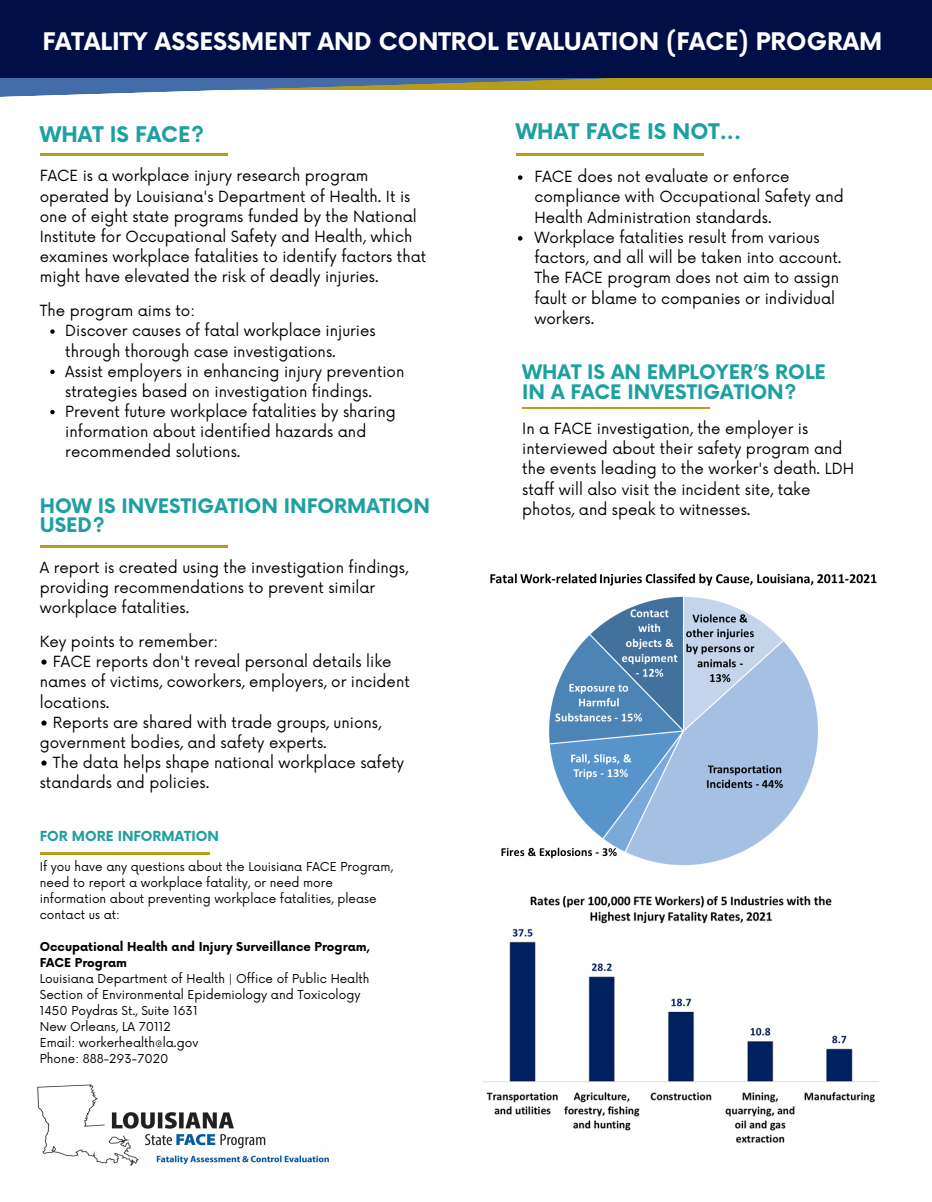
<style>
.page{position:relative;width:932px;height:1202px;background:#fff}
.page>*{position:absolute;margin:0;border:0;box-sizing:border-box;transform-origin:0 0}
.t1{font:700 23.7px "Now";color:#fff}
.t2{font:700 21px "Now";color:#1ea0a2}
.t3{font:700 19.5px/19.2px "Now";color:#1ea0a2}
.t4{font:15px/20.1px "Now";color:#000}
.t5{font:700 13.5px "Now";color:#1ea0a2}
.t6{font:12px/16px "Now";color:#000}
.t7{font:700 12px/16px "Now";color:#000}
</style>
<div class="page">
<hr style="left:40px;top:154px;width:187px;height:1px;background:#b89d18">
<hr style="left:515px;top:154px;width:188px;height:1px;background:#b89d18">
<svg style="left:0;top:77px;width:932px;height:20px"></svg>
<div style="left:0;top:0;width:932px;height:77px;background:#001047"></div>
<hr style="left:522px;top:407px;width:188px;height:2px;background:#b89d18">
<hr style="left:40px;top:545px;width:187px;height:2px;background:#b89d18">
<img style="left:490px;top:573px;width:387px;height:293px">
<img style="left:483px;top:895px;width:396px;height:248px">
<hr style="left:40px;top:853px;width:169px;height:1px;background:#b89d18">
<img style="left:37px;top:1084px;width:293px;height:82px">
<svg style="left:50px;top:329px;width:5px;height:5px"></svg>
<svg style="left:50px;top:370px;width:5px;height:4px"></svg>
<svg style="left:50px;top:410px;width:5px;height:4px"></svg>
<svg style="left:518px;top:175px;width:4px;height:5px"></svg>
<svg style="left:518px;top:236px;width:4px;height:5px"></svg>
<p class="t1" style="left:42px;top:29px;width:841px">FATALITY ASSESSMENT AND CONTROL EVALUATION (FACE) PROGRAM</p>
<p class="t2" style="left:515px;top:120px;width:227px">WHAT FACE IS NOT...</p>
<p class="t4" style="left:534px;top:167px;width:311px">FACE does not evaluate or enforce compliance with Occupational Safety and<br>Health Administration standards.</p>
<p class="t4" style="left:534px;top:228px;width:308px">Workplace fatalities result from various factors, and all will be taken into account.<br>The FACE program does not aim to assign fault or blame to companies or individual workers.</p>
<p class="t2" style="left:40px;top:123px;width:166px">WHAT IS FACE?</p>
<p class="t4" style="left:40px;top:167px;width:388px">FACE is a workplace injury research program operated by Louisiana's Department of Health. It is one of eight state programs funded by the National Institute for Occupational Safety and Health, which examines workplace fatalities to identify factors that might have elevated the risk of deadly injuries.</p>
<p class="t4" style="left:40px;top:301px;width:157px">The program aims to:</p>
<p class="t4" style="left:65px;top:322px;width:312px">Discover causes of fatal workplace injuries through thorough case investigations.</p>
<p class="t4" style="left:65px;top:362px;width:341px">Assist employers in enhancing injury prevention strategies based on investigation findings.</p>
<p class="t4" style="left:65px;top:402px;width:332px">Prevent future workplace fatalities by sharing information about identified hazards and recommended solutions.</p>
<p class="t3" style="left:522px;top:364px;width:305px">WHAT IS AN EMPLOYER’S ROLE<br>IN A FACE INVESTIGATION?</p>
<p class="t4" style="left:522px;top:419px;width:333px">In a FACE investigation, the employer is interviewed about their safety program and the events leading to the worker's death. LDH staff will also visit the incident site, take</p>
<p class="t3" style="left:40px;top:498px;width:391px">HOW IS INVESTIGATION INFORMATION</p>
<p class="t4" style="left:522px;top:500px;width:230px">photos, and speak to witnesses.</p>
<p class="t3" style="left:40px;top:517px;width:66px">USED?</p>
<p class="t4" style="left:40px;top:558px;width:370px">A report is created using the investigation findings, providing recommendations to prevent similar workplace fatalities.</p>
<p class="t4" style="left:40px;top:632px;width:180px">Key points to remember:</p>
<p class="t4" style="left:40px;top:652px;width:371px">• FACE reports don't reveal personal details like names of victims, coworkers, employers, or incident locations.</p>
<p class="t4" style="left:40px;top:713px;width:343px">• Reports are shared with trade groups, unions, government bodies, and safety experts.</p>
<p class="t4" style="left:40px;top:753px;width:366px">• The data helps shape national workplace safety standards and policies.</p>
<p class="t5" style="left:40px;top:828px;width:181px">FOR MORE INFORMATION</p>
<p class="t6" style="left:40px;top:859px;width:354px">If you have any questions about the Louisiana FACE Program, need to report a workplace fatality, or need more information about preventing workplace fatalities, please contact us at:</p>
<p class="t7" style="left:40px;top:939px;width:332px">Occupational Health and Injury Surveillance Program,<br>FACE Program</p>
<p class="t6" style="left:40px;top:971px;width:331px">Louisiana Department of Health | Office of Public Health</p>
<p class="t6" style="left:40px;top:987px;width:322px">Section of Environmental Epidemiology and Toxicology</p>
<p class="t6" style="left:40px;top:1003px;width:159px">1450 Poydras St., Suite 1631</p>
<p class="t6" style="left:40px;top:1019px;width:132px">New Orleans, LA 70112</p>
<p class="t6" style="left:40px;top:1035px;width:160px">Email: workerhealth@la.gov</p>
<p class="t6" style="left:40px;top:1051px;width:130px">Phone: 888-293-7020</p>
</div>
